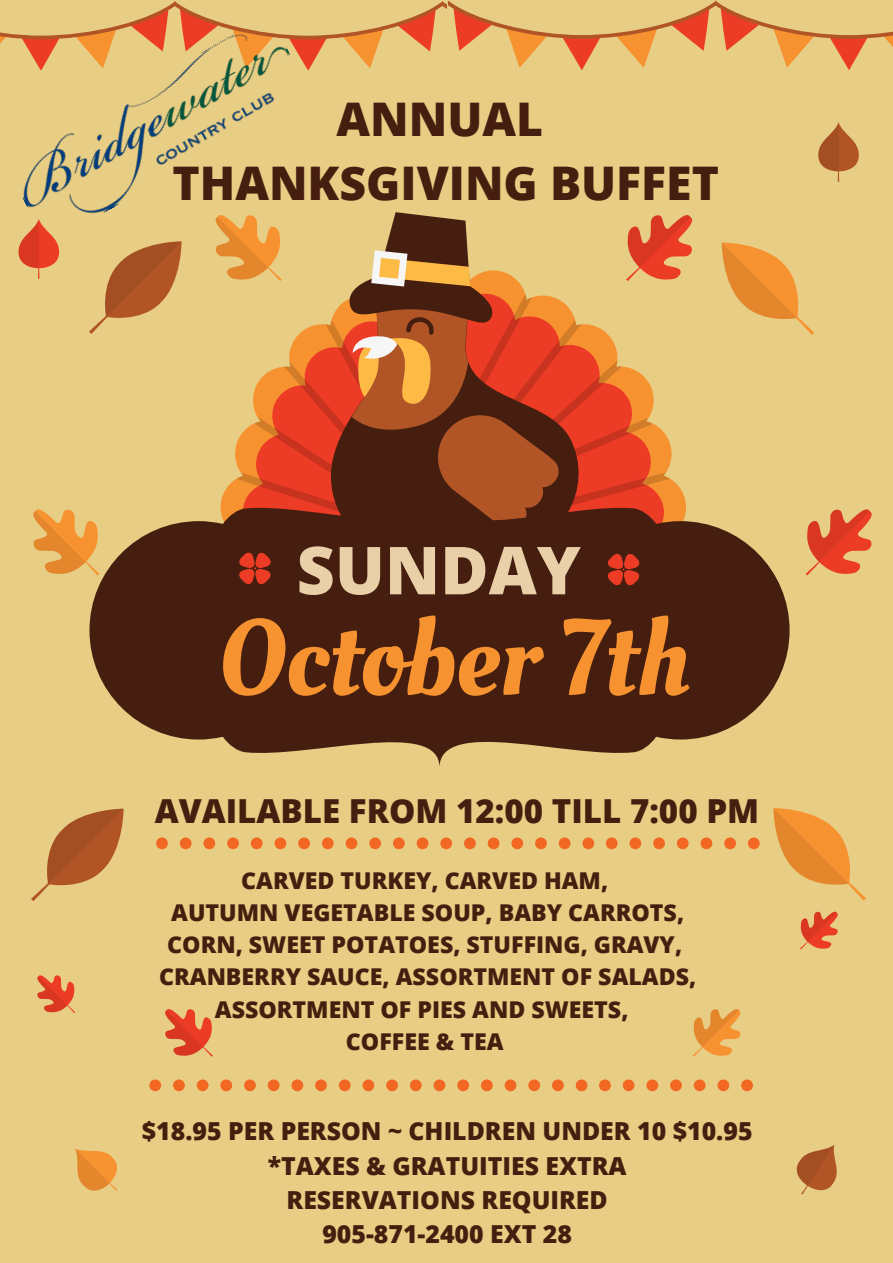
<style>
.page{position:relative;width:893px;height:1263px;background:#e8cd84}
.page>*{position:absolute;margin:0;border:0;box-sizing:border-box;transform-origin:0 0}
.t1{font:107.62px "Oleo Script";color:#f79230}
.t2{font:800 66.22px "Open Sans";color:#e9d0a8}
.t3{font:800 46.35px/64.7px "Open Sans";color:#451e0f;text-align:center}
.t4{font:800 33.08px "Open Sans";color:#451e0f}
.t5{font:800 24.83px/34.3px "Open Sans";color:#451e0f;text-align:center}
.t6{font:800 23.17px/32.1px "Open Sans";color:#451e0f;text-align:center}
</style>
<div class="page">
<svg style="left:0;top:1px;width:893px;height:69px"></svg>
<svg style="left:89px;top:587px;width:701px;height:180px;fill:#451e0f"></svg>
<svg style="left:31px;top:808px;width:93px;height:93px"></svg>
<svg style="left:165px;top:1009px;width:48px;height:48px"></svg>
<svg style="left:692px;top:1009px;width:49px;height:48px"></svg>
<svg style="left:37px;top:975px;width:38px;height:38px"></svg>
<svg style="left:753px;top:808px;width:113px;height:142px"></svg>
<svg style="left:818px;top:122px;width:41px;height:60px"></svg>
<svg style="left:796px;top:1145px;width:41px;height:50px"></svg>
<svg style="left:75px;top:1148px;width:42px;height:43px"></svg>
<svg style="left:18px;top:212px;width:854px;height:375px"></svg>
<div style="left:275px;top:838px;width:11px;height:11px;background:#f26722;border-radius:50%"></div>
<div style="left:298px;top:838px;width:12px;height:11px;background:#f26722;border-radius:50%"></div>
<div style="left:251px;top:838px;width:12px;height:11px;background:#f26722;border-radius:50%"></div>
<div style="left:346px;top:838px;width:11px;height:11px;background:#f26722;border-radius:50%"></div>
<svg style="left:156px;top:838px;width:12px;height:11px"></svg>
<div style="left:369px;top:838px;width:12px;height:11px;background:#f26722;border-radius:50%"></div>
<div style="left:180px;top:838px;width:12px;height:11px;background:#f26722;border-radius:50%"></div>
<div style="left:203px;top:838px;width:12px;height:11px;background:#f26722;border-radius:50%"></div>
<div style="left:227px;top:838px;width:12px;height:11px;background:#f26722;border-radius:50%"></div>
<div style="left:322px;top:838px;width:12px;height:11px;background:#f26722;border-radius:50%"></div>
<div style="left:511px;top:838px;width:12px;height:11px;background:#f26722;border-radius:50%"></div>
<div style="left:535px;top:838px;width:12px;height:11px;background:#f26722;border-radius:50%"></div>
<div style="left:559px;top:838px;width:11px;height:11px;background:#f26722;border-radius:50%"></div>
<div style="left:582px;top:838px;width:12px;height:11px;background:#f26722;border-radius:50%"></div>
<div style="left:488px;top:838px;width:11px;height:11px;background:#f26722;border-radius:50%"></div>
<div style="left:417px;top:838px;width:11px;height:11px;background:#f26722;border-radius:50%"></div>
<div style="left:440px;top:838px;width:12px;height:11px;background:#f26722;border-radius:50%"></div>
<div style="left:393px;top:838px;width:12px;height:11px;background:#f26722;border-radius:50%"></div>
<div style="left:464px;top:838px;width:12px;height:11px;background:#f26722;border-radius:50%"></div>
<div style="left:724px;top:838px;width:12px;height:11px;background:#f26722;border-radius:50%"></div>
<div style="left:748px;top:838px;width:12px;height:11px;background:#f26722;border-radius:50%"></div>
<div style="left:700px;top:838px;width:12px;height:11px;background:#f26722;border-radius:50%"></div>
<svg style="left:606px;top:838px;width:12px;height:11px"></svg>
<div style="left:629px;top:838px;width:12px;height:11px;background:#f26722;border-radius:50%"></div>
<div style="left:653px;top:838px;width:12px;height:11px;background:#f26722;border-radius:50%"></div>
<div style="left:677px;top:838px;width:12px;height:11px;background:#f26722;border-radius:50%"></div>
<div style="left:268px;top:1080px;width:12px;height:11px;background:#f26722;border-radius:50%"></div>
<div style="left:291px;top:1080px;width:12px;height:11px;background:#f26722;border-radius:50%"></div>
<div style="left:244px;top:1080px;width:12px;height:11px;background:#f26722;border-radius:50%"></div>
<div style="left:339px;top:1080px;width:12px;height:11px;background:#f26722;border-radius:50%"></div>
<svg style="left:149px;top:1080px;width:12px;height:11px"></svg>
<div style="left:362px;top:1080px;width:12px;height:11px;background:#f26722;border-radius:50%"></div>
<div style="left:173px;top:1080px;width:12px;height:11px;background:#f26722;border-radius:50%"></div>
<div style="left:197px;top:1080px;width:11px;height:11px;background:#f26722;border-radius:50%"></div>
<div style="left:220px;top:1080px;width:12px;height:11px;background:#f26722;border-radius:50%"></div>
<div style="left:315px;top:1080px;width:12px;height:11px;background:#f26722;border-radius:50%"></div>
<div style="left:505px;top:1080px;width:11px;height:11px;background:#f26722;border-radius:50%"></div>
<div style="left:528px;top:1080px;width:12px;height:11px;background:#f26722;border-radius:50%"></div>
<div style="left:552px;top:1080px;width:12px;height:11px;background:#f26722;border-radius:50%"></div>
<div style="left:576px;top:1080px;width:11px;height:11px;background:#f26722;border-radius:50%"></div>
<div style="left:481px;top:1080px;width:12px;height:11px;background:#f26722;border-radius:50%"></div>
<div style="left:410px;top:1080px;width:12px;height:11px;background:#f26722;border-radius:50%"></div>
<div style="left:434px;top:1080px;width:11px;height:11px;background:#f26722;border-radius:50%"></div>
<div style="left:386px;top:1080px;width:12px;height:11px;background:#f26722;border-radius:50%"></div>
<div style="left:457px;top:1080px;width:12px;height:11px;background:#f26722;border-radius:50%"></div>
<div style="left:717px;top:1080px;width:12px;height:11px;background:#f26722;border-radius:50%"></div>
<div style="left:741px;top:1080px;width:12px;height:11px;background:#f26722;border-radius:50%"></div>
<div style="left:694px;top:1080px;width:12px;height:11px;background:#f26722;border-radius:50%"></div>
<svg style="left:599px;top:1080px;width:12px;height:11px"></svg>
<div style="left:623px;top:1080px;width:11px;height:11px;background:#f26722;border-radius:50%"></div>
<div style="left:646px;top:1080px;width:12px;height:11px;background:#f26722;border-radius:50%"></div>
<div style="left:670px;top:1080px;width:12px;height:11px;background:#f26722;border-radius:50%"></div>
<img style="left:5px;top:15px;width:306px;height:227px">
<h3 class="t3" style="left:172px;top:85px;width:548px">ANNUAL<br>THANKSGIVING BUFFET</h3>
<h2 class="t2" style="left:297px;top:524px;width:286px">SUNDAY</h2>
<h1 class="t1" style="left:218px;top:586px;width:474px">October 7th</h1>
<h3 class="t4" style="left:155px;top:787px;width:606px">AVAILABLE FROM 12:00 TILL 7:00 PM</h3>
<p class="t6" style="left:159px;top:864px;width:539px">CARVED TURKEY, CARVED HAM,<br>AUTUMN VEGETABLE SOUP, BABY CARROTS,<br>CORN, SWEET POTATOES, STUFFING, GRAVY,<br>CRANBERRY SAUCE, ASSORTMENT OF SALADS,<br>ASSORTMENT OF PIES AND SWEETS,<br>COFFEE &amp; TEA</p>
<p class="t5" style="left:142px;top:1113px;width:612px">$18.95 PER PERSON ~ CHILDREN UNDER 10 $10.95 *TAXES &amp; GRATUITIES EXTRA<br>RESERVATIONS REQUIRED<br>905-871-2400 EXT 28</p>
</div>
